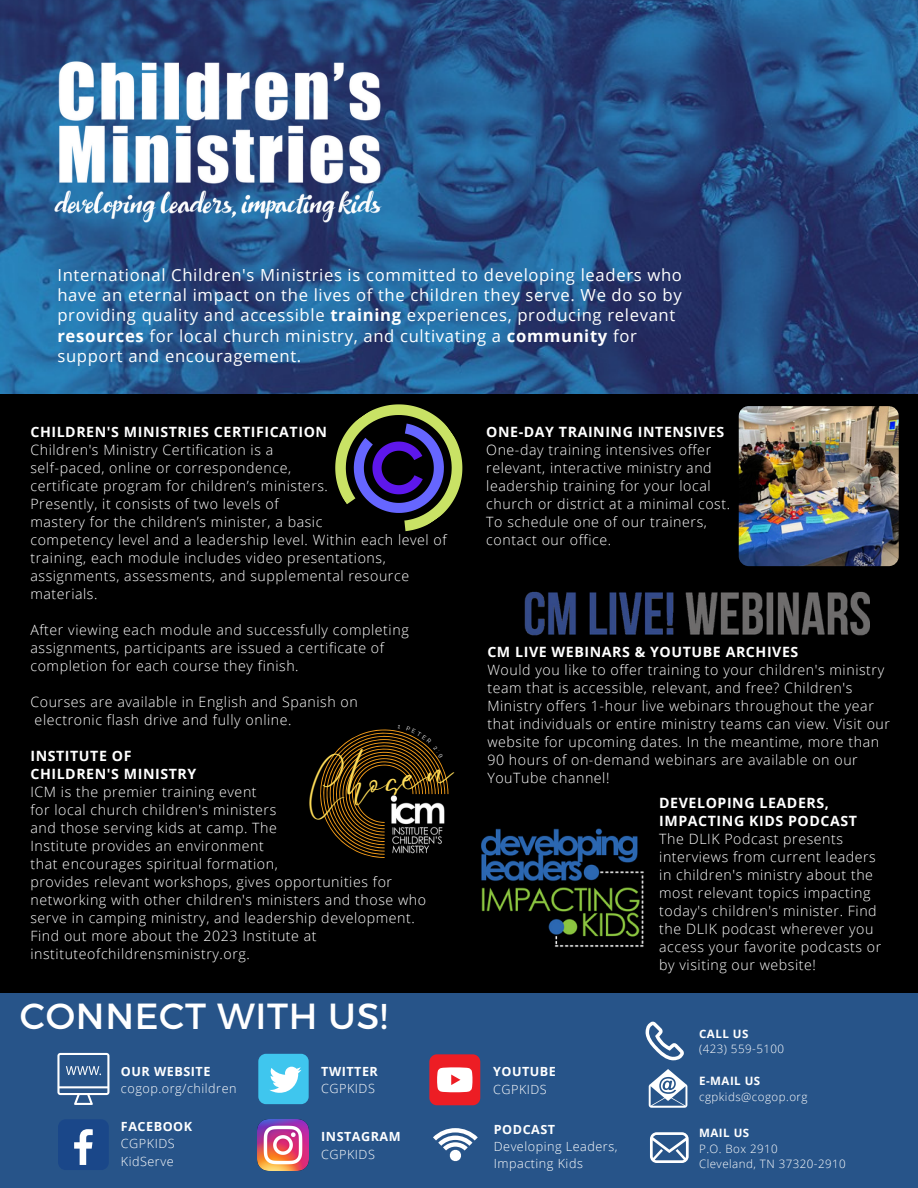
<style>
.page{position:relative;width:918px;height:1188px;background:#000}
.page>*{position:absolute;margin:0;border:0;box-sizing:border-box;transform-origin:0 0}
.t1{font:40.05px "Le Jour Script";color:#ffde59}
.t2{font:36.3px "Montserrat";letter-spacing:.02em;color:#fff}
.t3{font:16.65px/20.2px "Open Sans";letter-spacing:.04em;color:#fff}
.t4{font:300 14.25px/18px "Open Sans";letter-spacing:.04em;color:#fff}
.t5{font:700 14.25px/18px "Open Sans";letter-spacing:.04em;color:#fff}
.t6{font:300 12.6px/17.2px "Open Sans";letter-spacing:.04em;color:#fff}
.t7{font:700 12.6px "Open Sans";letter-spacing:.04em;color:#fff}
.t8{font:300 11.55px "Open Sans";letter-spacing:.04em;color:#fff}
.t9{font:700 11.55px "Open Sans";letter-spacing:.04em;color:#fff}
.s1{font-weight:700}
</style>
<div class="page">
<img style="left:0;top:0;width:918px;height:394px">
<img style="left:0;top:45px;width:454px;height:202px">
<img style="left:739px;top:406px;width:160px;height:160px;border-radius:10px">
<svg style="left:310px;top:379px;width:177px;height:153px"></svg>
<img style="left:524px;top:591px;width:346px;height:45px">
<img style="left:481px;top:828px;width:163px;height:119px">
<div style="left:0;top:993px;width:918px;height:195px;background:#275489"></div>
<svg style="left:57px;top:1053px;width:52px;height:52px"></svg>
<div style="left:58px;top:1119px;width:51px;height:51px;background:#1a4789;border-radius:8px"></div>
<svg style="left:74px;top:1129px;width:19px;height:36px"></svg>
<div style="left:258px;top:1054px;width:51px;height:50px;background:#3fc6ee;border-radius:8px"></div>
<svg style="left:269px;top:1067px;width:32px;height:26px"></svg>
<img style="left:257px;top:1119px;width:51px;height:51px">
<svg style="left:429px;top:1054px;width:51px;height:51px;background:#ec6268"></svg>
<svg style="left:433px;top:1128px;width:45px;height:34px"></svg>
<svg style="left:646px;top:1022px;width:38px;height:38px"></svg>
<svg style="left:649px;top:1069px;width:38px;height:39px"></svg>
<svg style="left:650px;top:1132px;width:39px;height:31px"></svg>
<svg style="left:320px;top:729px;width:128px;height:129px"></svg>
<p class="t3" style="left:57px;top:264px;width:626px">International Children's Ministries is committed to developing leaders who have an eternal impact on the lives of the children they serve. We do so by providing quality and accessible <span class="s1">training</span> experiences, producing relevant <span class="s1">resources</span> for local church ministry, and cultivating a <span class="s1">community</span> for support and encouragement.</p>
<p class="t5" style="left:30px;top:422px;width:298px">CHILDREN'S MINISTRIES CERTIFICATION</p>
<p class="t4" style="left:30px;top:440px;width:244px">Children's Ministry Certification is a</p>
<p class="t4" style="left:30px;top:458px;width:262px">self-paced, online or correspondence,</p>
<p class="t4" style="left:30px;top:476px;width:299px">certificate program for children’s ministers.</p>
<p class="t4" style="left:30px;top:494px;width:250px">Presently, it consists of two levels of</p>
<p class="t4" style="left:30px;top:512px;width:294px">mastery for the children’s minister, a basic</p>
<p class="t4" style="left:30px;top:530px;width:418px">competency level and a leadership level. Within each level of training, each module includes video presentations, assignments, assessments, and supplemental resource materials.</p>
<p class="t4" style="left:30px;top:620px;width:380px">After viewing each module and successfully completing assignments, participants are issued a certificate of completion for each course they finish.</p>
<p class="t4" style="left:30px;top:692px;width:329px">Courses are available in English and Spanish on</p>
<p class="t4" style="left:35px;top:710px;width:258px">electronic flash drive and fully online.</p>
<p class="t1" style="left:303px;top:768px;width:149px;rotate:-10deg">Chosen</p>
<p class="t5" style="left:30px;top:747px;width:103px">INSTITUTE OF</p>
<p class="t5" style="left:30px;top:765px;width:167px">CHILDREN'S MINISTRY</p>
<p class="t4" style="left:30px;top:783px;width:228px">ICM is the premier training event</p>
<p class="t4" style="left:30px;top:801px;width:247px">for local church children's ministers</p>
<p class="t4" style="left:30px;top:819px;width:248px">and those serving kids at camp. The</p>
<p class="t4" style="left:30px;top:837px;width:235px">Institute provides an environment</p>
<p class="t4" style="left:30px;top:855px;width:249px">that encourages spiritual formation,</p>
<p class="t4" style="left:30px;top:873px;width:363px">provides relevant workshops, gives opportunities for</p>
<p class="t4" style="left:30px;top:891px;width:397px">networking with other children's ministers and those who</p>
<p class="t4" style="left:30px;top:909px;width:386px">serve in camping ministry, and leadership development.</p>
<p class="t4" style="left:30px;top:927px;width:288px">Find out more about the 2023 Institute at instituteofchildrensministry.org.</p>
<p class="t2" style="left:20px;top:993px;width:369px">CONNECT WITH US!</p>
<p class="t7" style="left:121px;top:1062px;width:91px">OUR WEBSITE</p>
<p class="t6" style="left:121px;top:1079px;width:117px">cogop.org/children</p>
<p class="t7" style="left:121px;top:1118px;width:73px">FACEBOOK</p>
<p class="t6" style="left:121px;top:1135px;width:55px">CGPKIDS</p>
<p class="t6" style="left:121px;top:1152px;width:54px">KidServe</p>
<p class="t7" style="left:321px;top:1062px;width:58px">TWITTER</p>
<p class="t6" style="left:321px;top:1079px;width:55px">CGPKIDS</p>
<p class="t7" style="left:321px;top:1128px;width:81px">INSTAGRAM</p>
<p class="t6" style="left:321px;top:1145px;width:55px">CGPKIDS</p>
<p class="t5" style="left:486px;top:422px;width:240px">ONE-DAY TRAINING INTENSIVES</p>
<p class="t4" style="left:486px;top:440px;width:245px">One-day training intensives offer relevant, interactive ministry and leadership training for your local church or district at a minimal cost.<br>To schedule one of our trainers, contact our office.</p>
<p class="t5" style="left:487px;top:643px;width:313px">CM LIVE WEBINARS &amp; YOUTUBE ARCHIVES</p>
<p class="t4" style="left:487px;top:661px;width:404px">Would you like to offer training to your children's ministry team that is accessible, relevant, and free? Children's Ministry offers 1-hour live webinars throughout the year that individuals or entire ministry teams can view. Visit our website for upcoming dates. In the meantime, more than 90 hours of on-demand webinars are available on our YouTube channel!</p>
<p class="t5" style="left:659px;top:794px;width:199px">DEVELOPING LEADERS,<br>IMPACTING KIDS PODCAST</p>
<p class="t4" style="left:659px;top:830px;width:224px">The DLIK Podcast presents interviews from current leaders in children's ministry about the most relevant topics impacting today's children's minister. Find the DLIK podcast wherever you access your favorite podcasts or by visiting our website!</p>
<p class="t7" style="left:493px;top:1063px;width:64px">YOUTUBE</p>
<p class="t6" style="left:493px;top:1080px;width:55px">CGPKIDS</p>
<p class="t7" style="left:494px;top:1120px;width:63px">PODCAST</p>
<p class="t6" style="left:494px;top:1137px;width:125px">Developing Leaders,<br>Impacting Kids</p>
<p class="t9" style="left:699px;top:1025px;width:51px">CALL US</p>
<p class="t8" style="left:699px;top:1041px;width:86px">(423) 559-5100</p>
<p class="t9" style="left:699px;top:1073px;width:63px">E-MAIL US</p>
<p class="t8" style="left:699px;top:1089px;width:110px">cgpkids@cogop.org</p>
<p class="t9" style="left:699px;top:1124px;width:52px">MAIL US</p>
<p class="t8" style="left:699px;top:1140px;width:80px">P.O. Box 2910</p>
<p class="t8" style="left:699px;top:1156px;width:148px">Cleveland, TN 37320-2910</p>
</div>
